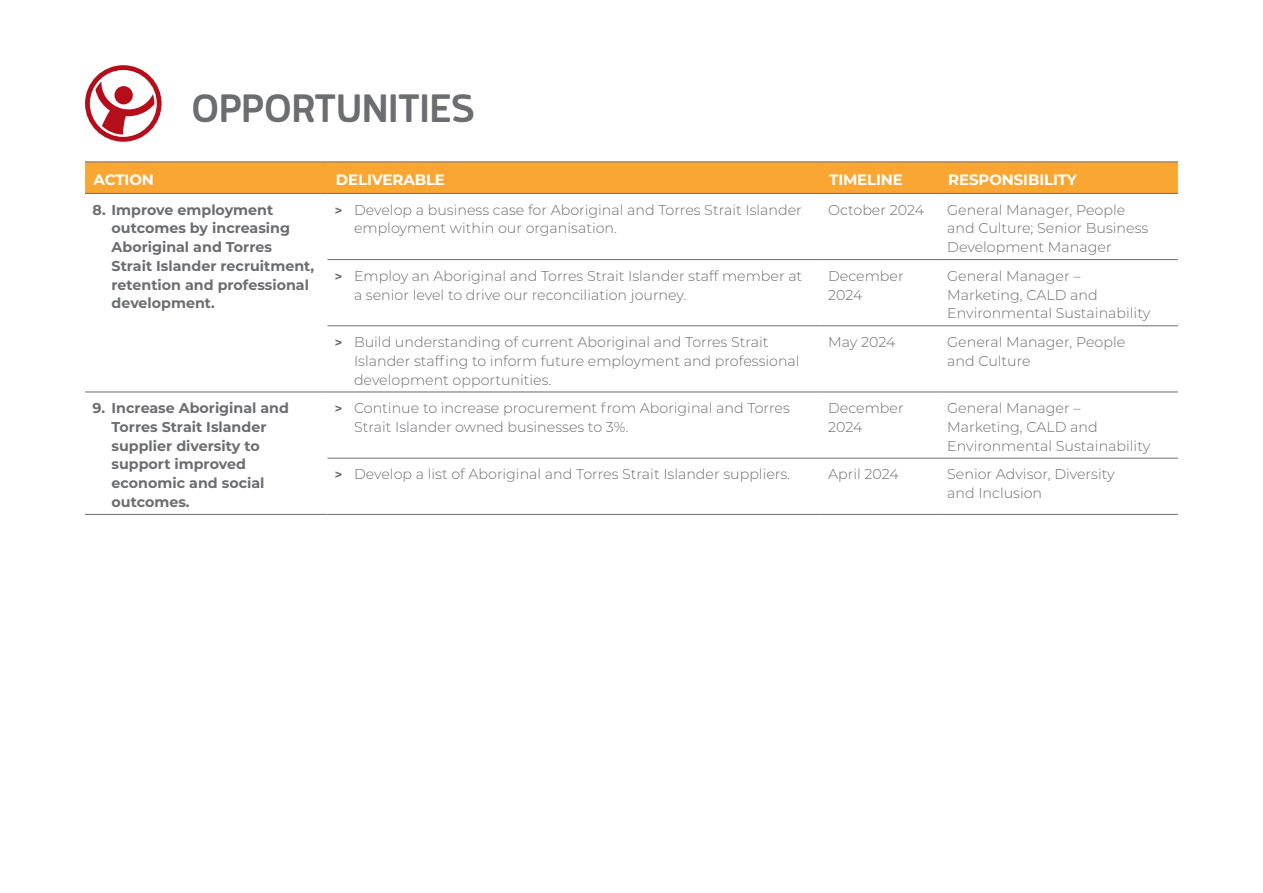
<style>
.page{position:relative;width:1263px;height:893px;background:#fff}
.page>*{position:absolute;margin:0;border:0;box-sizing:border-box;transform-origin:0 0}
.Page_heading{font:500 48.6px "Mairy";color:#6c6d70}
.Heading_12pt{font:700 15px "Montserrat";letter-spacing:-.01em;color:#fff}
.Body_text_9_5_12_5{font:300 14.25px/18.8px "Montserrat";color:#6c6d70}
.Body_text_9_5_12_5-2{font:700 14.25px/18.8px "Montserrat";color:#6c6d70}
.s1{font-weight:700;font-size:12.75px}
</style>
<div class="page">
<div style="left:85px;top:163px;width:1093px;height:30px;background:#faa633"></div>
<hr style="left:85px;top:162px;width:242px;height:1px;background:#6c6d70">
<hr style="left:327px;top:162px;width:494px;height:1px;background:#6c6d70">
<hr style="left:821px;top:162px;width:119px;height:1px;background:#6c6d70">
<hr style="left:940px;top:162px;width:238px;height:1px;background:#6c6d70">
<hr style="left:85px;top:193px;width:242px;height:1px;background:#6c6d70">
<hr style="left:327px;top:193px;width:494px;height:1px;background:#6c6d70">
<hr style="left:821px;top:193px;width:119px;height:1px;background:#6c6d70">
<hr style="left:940px;top:193px;width:238px;height:1px;background:#6c6d70">
<hr style="left:327px;top:259px;width:494px;height:1px;background:#6c6d70">
<hr style="left:821px;top:259px;width:119px;height:1px;background:#6c6d70">
<hr style="left:940px;top:259px;width:238px;height:1px;background:#6c6d70">
<hr style="left:327px;top:325px;width:494px;height:1px;background:#6c6d70">
<hr style="left:821px;top:325px;width:119px;height:1px;background:#6c6d70">
<hr style="left:940px;top:325px;width:238px;height:1px;background:#6c6d70">
<hr style="left:85px;top:392px;width:242px;height:1px;background:#6c6d70">
<hr style="left:327px;top:392px;width:494px;height:1px;background:#6c6d70">
<hr style="left:821px;top:392px;width:119px;height:1px;background:#6c6d70">
<hr style="left:940px;top:392px;width:238px;height:1px;background:#6c6d70">
<hr style="left:327px;top:458px;width:494px;height:1px;background:#6c6d70">
<hr style="left:821px;top:458px;width:119px;height:1px;background:#6c6d70">
<hr style="left:940px;top:458px;width:238px;height:1px;background:#6c6d70">
<hr style="left:85px;top:514px;width:242px;height:1px;background:#6c6d70">
<hr style="left:327px;top:514px;width:494px;height:1px;background:#6c6d70">
<hr style="left:821px;top:514px;width:119px;height:1px;background:#6c6d70">
<hr style="left:940px;top:514px;width:238px;height:1px;background:#6c6d70">
<svg style="left:85px;top:65px;width:77px;height:77px"></svg>
<div style="left:114px;top:86px;width:19px;height:18px;background:#b50e1a;border-radius:50%"></div>
<p class="Page_heading" style="left:191px;top:79px;width:285px">OPPORTUNITIES</p>
<p class="Heading_12pt" style="left:94px;top:169px;width:62px">ACTION</p>
<p class="Heading_12pt" style="left:336px;top:169px;width:111px">DELIVERABLE</p>
<p class="Heading_12pt" style="left:829px;top:169px;width:75px">TIMELINE</p>
<p class="Heading_12pt" style="left:948px;top:169px;width:130px">RESPONSIBILITY</p>
<p class="Body_text_9_5_12_5-2" style="left:112px;top:199px;width:204px;text-indent:-19px">8. Improve employment outcomes by increasing<br>Aboriginal and Torres<br>Strait Islander recruitment, retention and professional development.</p>
<p class="Body_text_9_5_12_5" style="left:354px;top:200px;width:449px;text-indent:-19px"><span class="s1">&gt;</span> Develop a business case for Aboriginal and Torres Strait Islander employment within our organisation.</p>
<p class="Body_text_9_5_12_5" style="left:828px;top:200px;width:97px">October 2024</p>
<p class="Body_text_9_5_12_5" style="left:947px;top:200px;width:203px">General Manager, People and Culture; Senior Business<br>Development Manager</p>
<p class="Body_text_9_5_12_5" style="left:354px;top:266px;width:450px;text-indent:-19px"><span class="s1">&gt;</span> Employ an Aboriginal and Torres Strait Islander staff member at a senior level to drive our reconciliation journey.</p>
<p class="Body_text_9_5_12_5" style="left:828px;top:266px;width:77px">December<br>2024</p>
<p class="Body_text_9_5_12_5" style="left:947px;top:266px;width:205px">General Manager –<br>Marketing, CALD and<br>Environmental Sustainability</p>
<p class="Body_text_9_5_12_5" style="left:354px;top:332px;width:447px;text-indent:-19px"><span class="s1">&gt;</span> Build understanding of current Aboriginal and Torres Strait<br>Islander staffing to inform future employment and professional development opportunities.</p>
<p class="Body_text_9_5_12_5" style="left:828px;top:332px;width:69px">May 2024</p>
<p class="Body_text_9_5_12_5" style="left:947px;top:332px;width:180px">General Manager, People and Culture</p>
<p class="Body_text_9_5_12_5-2" style="left:112px;top:398px;width:179px;text-indent:-19px">9. Increase Aboriginal and<br>Torres Strait Islander supplier diversity to support improved economic and social outcomes.</p>
<p class="Body_text_9_5_12_5" style="left:354px;top:398px;width:437px;text-indent:-19px"><span class="s1">&gt;</span> Continue to increase procurement from Aboriginal and Torres<br>Strait Islander owned businesses to 3%.</p>
<p class="Body_text_9_5_12_5" style="left:828px;top:398px;width:77px">December<br>2024</p>
<p class="Body_text_9_5_12_5" style="left:947px;top:398px;width:205px">General Manager –<br>Marketing, CALD and<br>Environmental Sustainability</p>
<p class="Body_text_9_5_12_5" style="left:335px;top:464px;width:457px"><span class="s1">&gt;</span> Develop a list of Aboriginal and Torres Strait Islander suppliers.</p>
<p class="Body_text_9_5_12_5" style="left:828px;top:464px;width:72px">April 2024</p>
<p class="Body_text_9_5_12_5" style="left:947px;top:464px;width:169px">Senior Advisor, Diversity and Inclusion</p>
</div>
